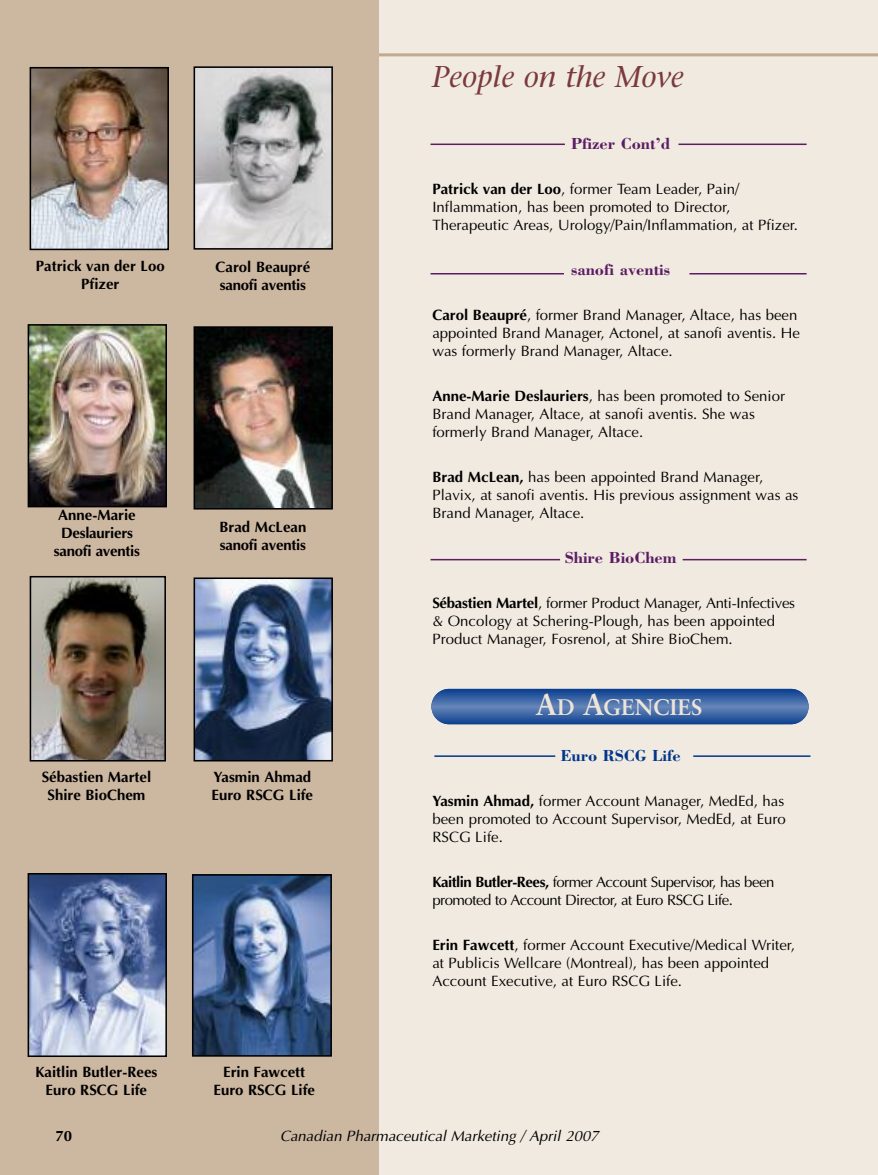
<style>
.page{position:relative;width:878px;height:1175px;background:#fff}
.page>*{position:absolute;margin:0;border:0;box-sizing:border-box;transform-origin:0 0}
.t1{font:italic 30px "Stone Serif";color:#7a3a3e}
.t2{font:22.5px "Sabon Bold Os F";color:#eee5d8}
.t3{font:700 16.5px "Bodoni";color:#5a1c64}
.t4{font:700 16.5px "Bodoni";color:#00368a}
.t5{font:15px/18px "Optima";color:#000}
.t6{font:700 15px/18px "Optima";color:#000;text-align:center}
.t7{font:15px/18px "Optima";letter-spacing:-.035em;color:#000}
.t8{font:italic 15px "Optima";color:#000}
.s1{font-weight:700}
.s2{font-size:30px}
</style>
<div class="page">
<div style="left:0;top:0;width:878px;height:1174px;background:#f1eae0"></div>
<hr style="left:434px;top:755px;width:121px;height:2px;background:#00368a">
<hr style="left:693px;top:755px;width:117px;height:2px;background:#00368a">
<svg style="left:431px;top:689px;width:377px;height:35px"></svg>
<hr style="left:320px;top:53px;width:558px;height:3px;background:#c2a98f">
<div style="left:0;top:0;width:379px;height:1174px;background:#ccb7a1"></div>
<img style="left:196px;top:580px;width:134px;height:178px">
<div style="left:193px;top:577px;width:140px;height:184px;border:2px solid #000"></div>
<img style="left:195px;top:877px;width:134px;height:176px">
<div style="left:192px;top:874px;width:140px;height:182px;border:2px solid #000"></div>
<img style="left:31px;top:876px;width:133px;height:178px">
<div style="left:28px;top:873px;width:139px;height:184px;border:2px solid #000"></div>
<img style="left:33px;top:70px;width:133px;height:177px">
<div style="left:30px;top:67px;width:139px;height:183px;border:2px solid #000"></div>
<img style="left:196px;top:69px;width:134px;height:178px">
<div style="left:193px;top:66px;width:140px;height:184px;border:2px solid #000"></div>
<img style="left:31px;top:327px;width:133px;height:177px">
<div style="left:28px;top:324px;width:139px;height:183px;border:2px solid #000"></div>
<img style="left:196px;top:329px;width:134px;height:177px">
<div style="left:193px;top:326px;width:140px;height:183px;border:2px solid #000"></div>
<hr style="left:430px;top:273px;width:134px;height:1px;background:#5a1c64">
<hr style="left:689px;top:273px;width:117px;height:1px;background:#5a1c64">
<hr style="left:430px;top:143px;width:135px;height:2px;background:#5a1c64">
<hr style="left:678px;top:143px;width:128px;height:2px;background:#5a1c64">
<hr style="left:430px;top:559px;width:130px;height:1px;background:#5a1c64">
<hr style="left:682px;top:559px;width:124px;height:1px;background:#5a1c64">
<img style="left:33px;top:579px;width:130px;height:179px">
<div style="left:30px;top:576px;width:136px;height:185px;border:2px solid #000"></div>
<p class="t6" style="left:36px;top:256px;width:130px">Patrick van der Loo<br>Pfizer</p>
<p class="t6" style="left:215px;top:257px;width:96px;text-align:left">Carol Beaupré sanofi aventis</p>
<p class="t6" style="left:54px;top:506px;width:88px">Anne-Marie<br>Deslauriers sanofi aventis</p>
<p class="t6" style="left:219px;top:517px;width:89px;text-align:left">Brad McLean sanofi aventis</p>
<p class="t6" style="left:42px;top:767px;width:111px">Sébastien Martel<br>Shire BioChem</p>
<p class="t6" style="left:212px;top:767px;width:103px;text-align:left">Yasmin Ahmad<br>Euro RSCG Life</p>
<h1 class="t1" style="left:432px;top:65px;width:253px">People on the Move</h1>
<p class="t3" style="left:571px;top:133px;width:101px">Pfizer Cont’d</p>
<p class="t5" style="left:432px;top:180px;width:367px"><span class="s1">Patrick van der Loo</span>, former Team Leader, Pain/<br>Inflammation, has been promoted to Director,<br>Therapeutic Areas, Urology/Pain/Inflammation, at Pfizer.</p>
<p class="t3" style="left:571px;top:259px;width:101px">sanofi aventis</p>
<p class="t5" style="left:432px;top:306px;width:369px"><span class="s1">Carol Beaupré</span>, former Brand Manager, Altace, has been appointed Brand Manager, Actonel, at sanofi aventis. He was formerly Brand Manager, Altace.</p>
<p class="t5" style="left:432px;top:387px;width:354px"><span class="s1">Anne-Marie Deslauriers</span>, has been promoted to Senior<br>Brand Manager, Altace, at sanofi aventis. She was formerly Brand Manager, Altace.</p>
<p class="t5" style="left:432px;top:468px;width:367px"><span class="s1">Brad McLean,</span> has been appointed Brand Manager,<br>Plavix, at sanofi aventis. His previous assignment was as<br>Brand Manager, Altace.</p>
<p class="t3" style="left:564px;top:547px;width:113px">Shire BioChem</p>
<p class="t5" style="left:432px;top:594px;width:364px"><span class="s1">Sébastien Martel</span>, former Product Manager, Anti-Infectives &amp; Oncology at Schering-Plough, has been appointed<br>Product Manager, Fosrenol, at Shire BioChem.</p>
<h2 class="t2" style="left:535px;top:698px;width:168px"><span class="s2">A</span>D <span class="s2">A</span>GENCIES</h2>
<p class="t4" style="left:560px;top:745px;width:122px">Euro RSCG Life</p>
<p class="t5" style="left:432px;top:792px;width:355px;text-align:justify"><span class="s1">Yasmin Ahmad,</span> former Account Manager, MedEd, has been promoted to Account Supervisor, MedEd, at Euro RSCG Life.</p>
<p class="t7" style="left:432px;top:873px;width:343px"><span class="s1">Kaitlin Butler-Rees,</span> former Account Supervisor, has been promoted to Account Director, at Euro RSCG Life.</p>
<p class="t5" style="left:432px;top:936px;width:364px"><span class="s1">Erin Fawcett</span>, former Account Executive/Medical Writer, at Publicis Wellcare (Montreal), has been appointed<br>Account Executive, at Euro RSCG Life.</p>
<p class="t6" style="left:213px;top:1062px;width:103px">Erin Fawcett<br>Euro RSCG Life</p>
<p class="t6" style="left:35px;top:1063px;width:124px">Kaitlin Butler-Rees<br>Euro RSCG Life</p>
<p class="t6" style="left:56px;top:1126px;width:18px">70</p>
<p class="t8" style="left:280px;top:1126px;width:320px">Canadian Pharmaceutical Marketing / April 2007</p>
</div>
